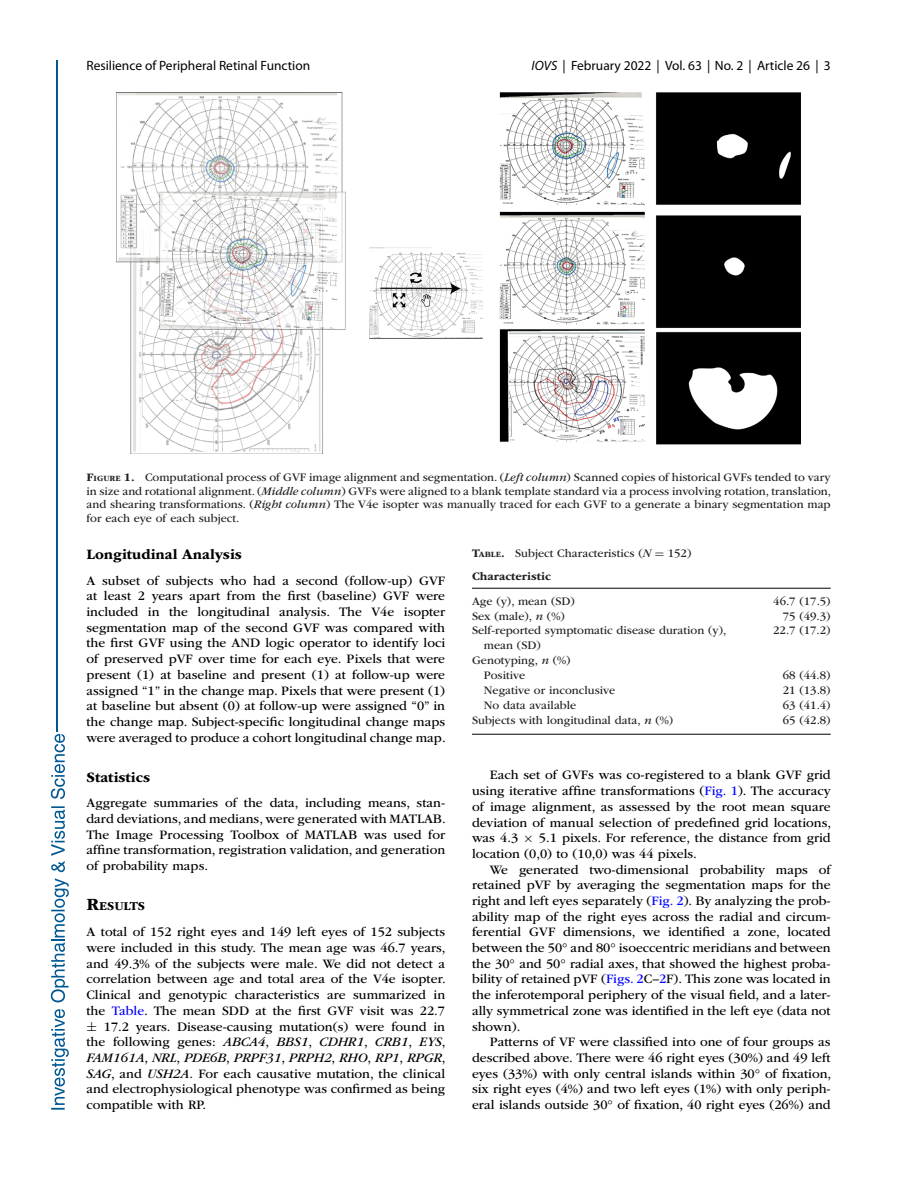
<style>
.page{position:relative;width:918px;height:1188px;background:#fff}
.page>*{position:absolute;margin:0;border:0;box-sizing:border-box;transform-origin:0 0}
.t1{font:700 15px "ITC Garamond Std";color:#000}
.t2{font:13.5px/15.8px "ITC Garamond Std";color:#000;text-align:justify}
.t3{font:13.5px "Myriad Pro";color:#000}
.t4{font:700 12.6px "ITC Garamond Std";color:#000}
.t5{font:12px/13.5px "ITC Garamond Std";color:#231f20}
.s1{font-style:italic}
.s2{font-weight:700}
.s3{font-weight:700;font-size:8.4px}
.s4{font-size:18px}
.s5{color:#00f}
.s6{font-family:"MTSY"}
</style>
<div class="page">
<hr style="left:57px;top:60px;width:1px;height:672px;background:#005892">
<svg style="left:51px;top:734px;width:18px;height:376px"></svg>
<img style="left:117px;top:93px;width:684px;height:360px">
<hr style="left:472px;top:588px;width:359px;height:1px;background:#000">
<hr style="left:472px;top:734px;width:359px;height:1px;background:#000">
<p class="t3" style="left:86px;top:57px;width:225px">Resilience of Peripheral Retinal Function</p>
<p class="t3" style="left:532px;top:57px;width:301px"><span class="s1">IOVS</span> | February 2022 | Vol. 63 | No. 2 | Article 26 | 3</p>
<p class="t5" style="left:86px;top:472px;width:746px;text-align:justify"><span class="s2">F</span><span class="s3">IGURE</span> <span class="s2">1.</span> Computational process of GVF image alignment and segmentation. (<span class="s1">Left column</span>) Scanned copies of historical GVFs tended to vary in size and rotational alignment. (<span class="s1">Middle column</span>) GVFs were aligned to a blank template standard via a process involving rotation, translation, and shearing transformations. (<span class="s1">Right column</span>) The V4e isopter was manually traced for each GVF to a generate a binary segmentation map for each eye of each subject.</p>
<p class="t1" style="left:86px;top:549px;width:157px">Longitudinal Analysis</p>
<p class="t2" style="left:86px;top:574px;width:361px">A subset of subjects who had a second (follow-up) GVF at least 2 years apart from the first (baseline) GVF were included in the longitudinal analysis. The V4e isopter segmentation map of the second GVF was compared with the first GVF using the AND logic operator to identify loci of preserved pVF over time for each eye. Pixels that were present (1) at baseline and present (1) at follow-up were assigned “1” in the change map. Pixels that were present (1) at baseline but absent (0) at follow-up were assigned “0” in the change map. Subject-specific longitudinal change maps were averaged to produce a cohort longitudinal change map.</p>
<p class="t1" style="left:86px;top:771px;width:65px">Statistics</p>
<p class="t2" style="left:86px;top:796px;width:361px">Aggregate summaries of the data, including means, stan&shy;dard deviations, and medians, were generated with MATLAB.<br>The Image Processing Toolbox of MATLAB was used for affine transformation, registration validation, and generation of probability maps.</p>
<p class="t4" style="left:86px;top:901px;width:60px"><span class="s4">R</span>ESULTS</p>
<p class="t2" style="left:86px;top:925px;width:361px">A total of 152 right eyes and 149 left eyes of 152 subjects were included in this study. The mean age was 46.7 years, and 49.3% of the subjects were male. We did not detect a correlation between age and total area of the V4e isopter.<br>Clinical and genotypic characteristics are summarized in the <span class="s5">Table</span>. The mean SDD at the first GVF visit was 22.7 <span class="s6">±</span> 17.2 years. Disease-causing mutation(s) were found in the following genes: <span class="s1">ABCA4</span>, <span class="s1">BBS1</span>, <span class="s1">CDHR1</span>, <span class="s1">CRB1</span>, <span class="s1">EYS</span>, <span class="s1">FAM161A</span>, <span class="s1">NRL</span>, <span class="s1">PDE6B</span>, <span class="s1">PRPF31</span>, <span class="s1">PRPH2</span>, <span class="s1">RHO</span>, <span class="s1">RP1</span>, <span class="s1">RPGR</span>, <span class="s1">SAG</span>, and <span class="s1">USH2A.</span> For each causative mutation, the clinical and electrophysiological phenotype was confirmed as being compatible with RP.</p>
<p class="t5" style="left:472px;top:542px;width:221px;line-height:23.4px"><span class="s2">T</span><span class="s3">ABLE</span><span class="s2">.</span> Subject Characteristics (<span class="s1">N</span> <span class="s6">=</span> 152)<br><span class="s2">Characteristic</span></p>
<p class="t5" style="left:472px;top:595px;width:104px">Age (y), mean (SD)</p>
<p class="t5" style="left:773px;top:595px;width:59px">46.7 (17.5)</p>
<p class="t5" style="left:472px;top:610px;width:94px">Sex (male), <span class="s1">n</span> (%)</p>
<p class="t5" style="left:783px;top:610px;width:49px">75 (49.3)</p>
<p class="t5" style="left:484px;top:624px;width:244px;line-height:15px;text-indent:-12px">Self-reported symptomatic disease duration (y), mean (SD)</p>
<p class="t5" style="left:773px;top:625px;width:59px">22.7 (17.2)</p>
<p class="t5" style="left:484px;top:654px;width:88px;line-height:15px;text-indent:-12px">Genotyping, <span class="s1">n</span> (%)<br>Positive</p>
<p class="t5" style="left:783px;top:670px;width:49px">68 (44.8)</p>
<p class="t5" style="left:484px;top:685px;width:133px">Negative or inconclusive</p>
<p class="t5" style="left:783px;top:685px;width:49px">21 (13.8)</p>
<p class="t5" style="left:484px;top:700px;width:94px">No data available</p>
<p class="t5" style="left:783px;top:700px;width:49px">63 (41.4)</p>
<p class="t5" style="left:472px;top:715px;width:203px">Subjects with longitudinal data, <span class="s1">n</span> (%)</p>
<p class="t5" style="left:783px;top:715px;width:49px">65 (42.8)</p>
<p class="t2" style="left:472px;top:768px;width:361px;text-indent:18px">Each set of GVFs was co-registered to a blank GVF grid using iterative affine transformations (<span class="s5">Fig. 1</span>). The accuracy of image alignment, as assessed by the root mean square deviation of manual selection of predefined grid locations, was 4.3 <span class="s6">×</span> 5.1 pixels. For reference, the distance from grid location (0,0) to (10,0) was 44 pixels.</p>
<p class="t2" style="left:472px;top:863px;width:360px;text-indent:18px">We generated two-dimensional probability maps of retained pVF by averaging the segmentation maps for the right and left eyes separately (<span class="s5">Fig. 2</span>). By analyzing the prob&shy;ability map of the right eyes across the radial and circum&shy;ferential GVF dimensions, we identified a zone, located between the 50° and 80° isoeccentric meridians and between the 30° and 50° radial axes, that showed the highest proba&shy;bility of retained pVF (<span class="s5">Figs. 2</span>C–<span class="s5">2</span>F). This zone was located in the inferotemporal periphery of the visual field, and a later&shy;ally symmetrical zone was identified in the left eye (data not shown).</p>
<p class="t2" style="left:472px;top:1035px;width:361px;text-indent:18px">Patterns of VF were classified into one of four groups as described above. There were 46 right eyes (30%) and 49 left eyes (33%) with only central islands within 30° of fixation, six right eyes (4%) and two left eyes (1%) with only periph&shy;eral islands outside 30° of fixation, 40 right eyes (26%) and</p>
</div>
